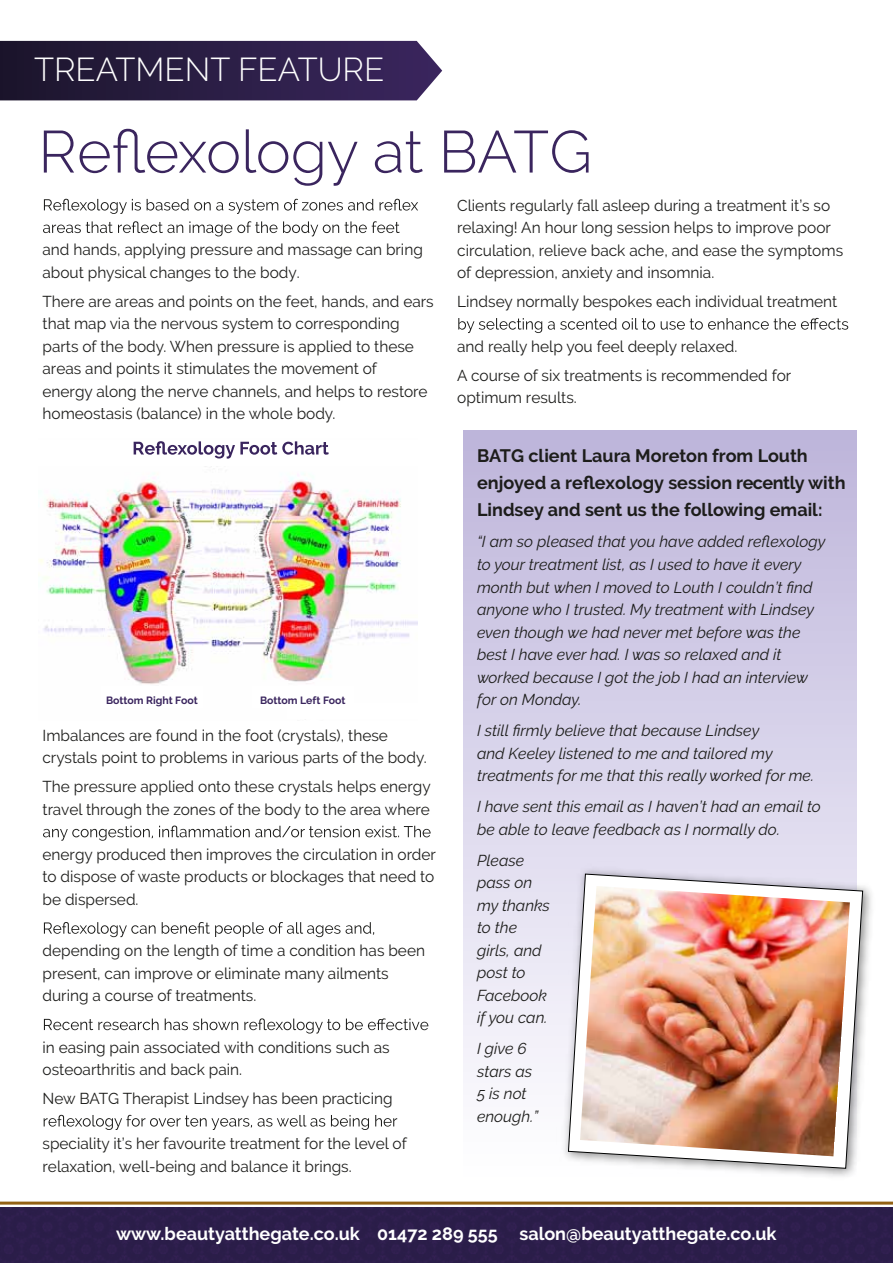
<style>
.page{position:relative;width:893px;height:1263px;background:#fff}
.page>*{position:absolute;margin:0;border:0;box-sizing:border-box;transform-origin:0 0}
.t1{font:300 33px "Raleway";color:#fff}
.t2{font:700 18px/27px "Raleway";color:#1d1d1b}
.t3{font:700 18px "Raleway";color:#fff}
.t4{font:15.75px/22.5px "Raleway";color:#1d1d1b}
.t5{font:italic 15.75px/22.5px "Raleway";color:#1d1d1b}
.t6{font:700 10.5px "Raleway";color:#3a255e}
</style>
<div class="page">
<div style="left:464px;top:431px;width:393px;height:749px;background:linear-gradient(to bottom,#bdb5db,#fff)"></div>
<img style="left:39px;top:466px;width:378px;height:218px">
<div style="left:0;top:1208px;width:893px;height:55px;background:#2b1e4a"></div>
<svg style="left:0;top:41px;width:442px;height:59px;background:#302349"></svg>
<svg style="left:44px;top:129px;width:545px;height:57px"></svg>
<img style="left:556px;top:862px;width:316px;height:318px">
<svg style="left:568px;top:873px;width:295px;height:296px"></svg>
<svg style="left:44px;top:199px;width:374px;height:15px"></svg>
<svg style="left:43px;top:221px;width:357px;height:15px"></svg>
<svg style="left:43px;top:825px;width:388px;height:16px"></svg>
<svg style="left:44px;top:922px;width:330px;height:15px"></svg>
<svg style="left:44px;top:1018px;width:384px;height:15px"></svg>
<svg style="left:44px;top:1115px;width:353px;height:15px"></svg>
<svg style="left:458px;top:318px;width:390px;height:15px"></svg>
<svg style="left:134px;top:441px;width:195px;height:18px"></svg>
<hr style="left:0;top:1201px;width:893px;height:3px;background:#936214">
<img style="left:580px;top:886px;width:270px;height:270px">
<h1 class="t1" style="left:34px;top:50px;width:352px">TREATMENT FEATURE</h1>
<p class="t4" style="left:43px;top:239px;width:382px">and hands, applying pressure and massage can bring about physical changes to the body.</p>
<p class="t4" style="left:43px;top:290px;width:393px">There are areas and points on the feet, hands, and ears that map via the nervous system to corresponding parts of the body. When pressure is applied to these areas and points it stimulates the movement of<br>energy along the nerve channels, and helps to restore homeostasis (balance) in the whole body.</p>
<p class="t6" style="left:106px;top:694px;width:93px">Bottom Right Foot</p>
<p class="t6" style="left:260px;top:694px;width:87px">Bottom Left Foot</p>
<p class="t4" style="left:43px;top:724px;width:386px">Imbalances are found in the foot (crystals), these crystals point to problems in various parts of the body.</p>
<p class="t4" style="left:43px;top:775px;width:390px">The pressure applied onto these crystals helps energy travel through the zones of the body to the area where</p>
<p class="t4" style="left:43px;top:843px;width:395px;text-align:justify">energy produced then improves the circulation in order to dispose of waste products or blockages that need to be dispersed.</p>
<p class="t4" style="left:43px;top:939px;width:384px">depending on the length of time a condition has been present, can improve or eliminate many ailments during a course of treatments.</p>
<p class="t4" style="left:43px;top:1036px;width:349px">in easing pain associated with conditions such as osteoarthritis and back pain.</p>
<p class="t4" style="left:43px;top:1087px;width:352px">New BATG Therapist Lindsey has been practicing</p>
<p class="t4" style="left:43px;top:1132px;width:366px">speciality it’s her favourite treatment for the level of relaxation, well-being and balance it brings.</p>
<p class="t4" style="left:457px;top:194px;width:387px">Clients regularly fall asleep during a treatment it’s so relaxing! An hour long session helps to improve poor circulation, relieve back ache, and ease the symptoms of depression, anxiety and insomnia.</p>
<p class="t4" style="left:457px;top:290px;width:382px">Lindsey normally bespokes each individual treatment</p>
<p class="t4" style="left:457px;top:332px;width:336px;line-height:29px">and really help you feel deeply relaxed.<br>A course of six treatments is recommended for</p>
<p class="t4" style="left:457px;top:387px;width:121px">optimum results.</p>
<p class="t2" style="left:477px;top:443px;width:370px">BATG client Laura Moreton from Louth enjoyed a reflexology session recently with<br>Lindsey and sent us the following email:</p>
<p class="t5" style="left:477px;top:553px;width:326px">to your treatment list, as I used to have it every</p>
<p class="t5" style="left:477px;top:598px;width:339px">anyone who I trusted. My treatment with Lindsey even though we had never met before was the best I have ever had. I was so relaxed and it worked because I got the job I had an interview for on Monday.</p>
<p class="t5" style="left:477px;top:742px;width:338px">and Keeley listened to me and tailored my treatments for me that this really worked for me.</p>
<p class="t5" style="left:477px;top:795px;width:345px">I have sent this email as I haven’t had an email to be able to leave feedback as I normally do.</p>
<p class="t5" style="left:477px;top:849px;width:74px">Please pass on my thanks to the girls, and post to<br>Facebook if you can.</p>
<p class="t5" style="left:477px;top:1037px;width:63px">I give 6 stars as<br>5 is not enough.”</p>
<p class="t5" style="left:477px;top:530px;width:350px">“I am so pleased that you have added reflexology</p>
<p class="t5" style="left:477px;top:576px;width:337px">month but when I moved to Louth I couldn’t find</p>
<p class="t5" style="left:477px;top:719px;width:284px">I still firmly believe that because Lindsey</p>
<p class="t3" style="left:116px;top:1223px;width:662px">www.beautyatthegate.co.uk 01472 289 555 salon@beautyatthegate.co.uk</p>
</div>
